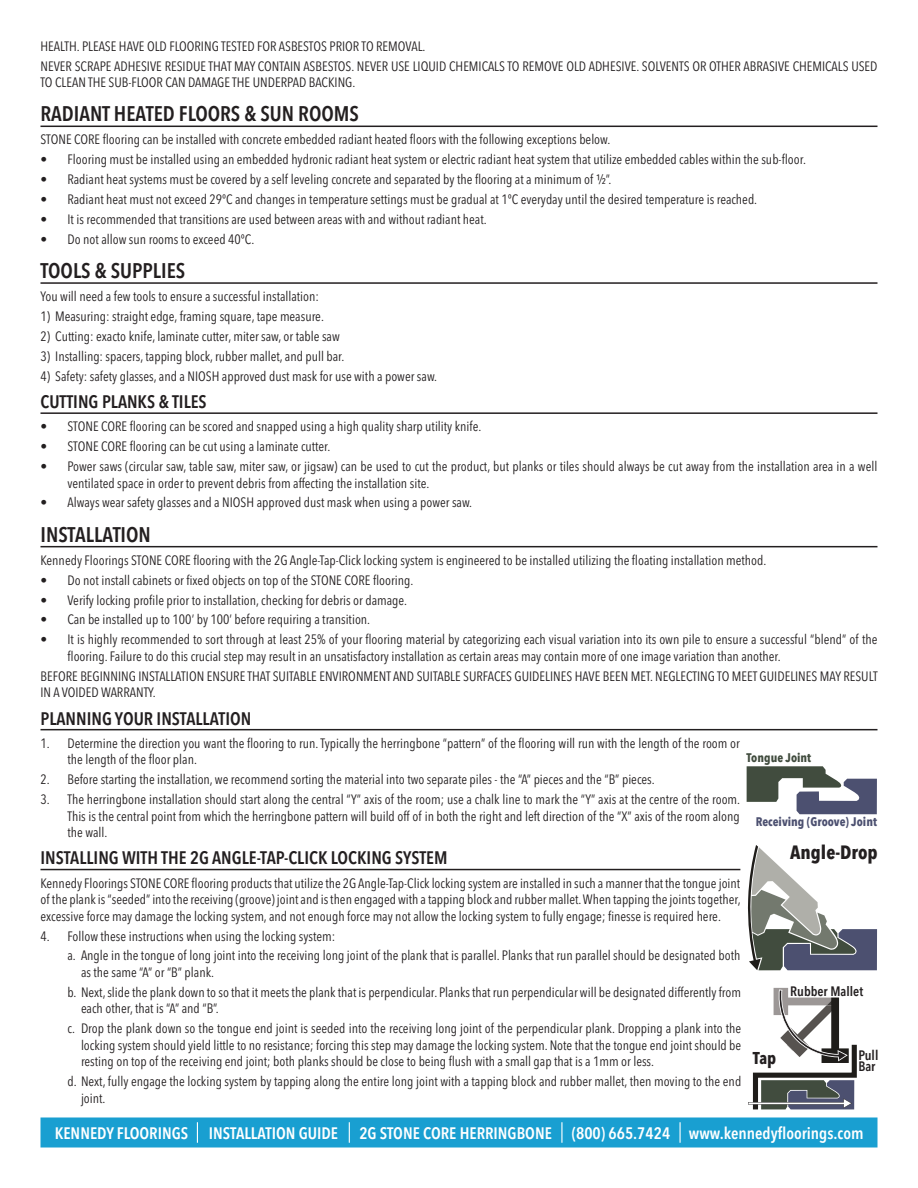
<style>
.page{position:relative;width:918px;height:1188px;background:#fff}
.page>*{position:absolute;margin:0;border:0;box-sizing:border-box;transform-origin:0 0}
.HEADINGS{font:600 condensed 21px "Avenir Next LT Pro";color:#231f20}
.t1{font:700 condensed 19.05px "Avenir Next LT Pro";color:#231f20}
.SUB_HEADINGS{font:600 condensed 18px "Avenir Next LT Pro";color:#231f20}
.t2{font:700 condensed 16.95px "Avenir Next LT Pro";color:#231f20}
.t3{font:600 condensed 16.5px "Avenir Next LT Pro";color:#fff}
.t4{font:600 condensed 13.65px/10.2px "Avenir Next LT Pro";color:#231f20}
.BODY_TEXT{font:condensed 13.5px/16.5px "Avenir Next LT Pro";color:#231f20}
.t5{font:700 condensed 12.45px "Avenir Next LT Pro";color:#4c5070}
.t6{font:700 condensed 12.45px "Avenir Next LT Pro";color:#414c3e}
</style>
<div class="page">
<div style="left:40px;top:1118px;width:838px;height:30px;background:#199fd1"></div>
<svg style="left:680px;top:1122px;width:1px;height:21px"></svg>
<svg style="left:561px;top:1122px;width:1px;height:21px"></svg>
<svg style="left:349px;top:1122px;width:1px;height:21px"></svg>
<svg style="left:197px;top:1122px;width:1px;height:21px"></svg>
<hr style="left:40px;top:126px;width:838px;height:1px;background:#231f20">
<hr style="left:40px;top:282px;width:838px;height:2px;background:#231f20">
<hr style="left:40px;top:412px;width:838px;height:2px;background:#231f20">
<hr style="left:40px;top:546px;width:838px;height:1px;background:#231f20">
<hr style="left:40px;top:729px;width:838px;height:1px;background:#231f20">
<hr style="left:40px;top:869px;width:700px;height:1px;background:#231f20">
<svg style="left:748px;top:845px;width:129px;height:125px"></svg>
<svg style="left:748px;top:988px;width:109px;height:121px"></svg>
<svg style="left:747px;top:766px;width:130px;height:48px"></svg>
<p class="BODY_TEXT" style="left:40px;top:38px;width:387px">HEALTH. PLEASE HAVE OLD FLOORING TESTED FOR ASBESTOS PRIOR TO REMOVAL.</p>
<p class="BODY_TEXT" style="left:40px;top:58px;width:839px">NEVER SCRAPE ADHESIVE RESIDUE THAT MAY CONTAIN ASBESTOS. NEVER USE LIQUID CHEMICALS TO REMOVE OLD ADHESIVE. SOLVENTS OR OTHER ABRASIVE CHEMICALS USED<br>TO CLEAN THE SUB-FLOOR CAN DAMAGE THE UNDERPAD BACKING.</p>
<p class="HEADINGS" style="left:40px;top:101px;width:320px">RADIANT HEATED FLOORS &amp; SUN ROOMS</p>
<p class="BODY_TEXT" style="left:40px;top:131px;width:571px">STONE CORE flooring can be installed with concrete embedded radiant heated floors with the following exceptions below.</p>
<p class="BODY_TEXT" style="left:40px;top:151px;width:767px">• Flooring must be installed using an embedded hydronic radiant heat system or electric radiant heat system that utilize embedded cables within the sub-floor.</p>
<p class="BODY_TEXT" style="left:40px;top:171px;width:573px">• Radiant heat systems must be covered by a self leveling concrete and separated by the flooring at a minimum of ½”.</p>
<p class="BODY_TEXT" style="left:40px;top:191px;width:718px">• Radiant heat must not exceed 29ºC and changes in temperature settings must be gradual at 1ºC everyday until the desired temperature is reached.</p>
<p class="BODY_TEXT" style="left:40px;top:211px;width:448px">• It is recommended that transitions are used between areas with and without radiant heat.</p>
<p class="BODY_TEXT" style="left:40px;top:231px;width:215px">• Do not allow sun rooms to exceed 40ºC.</p>
<p class="HEADINGS" style="left:40px;top:258px;width:146px">TOOLS &amp; SUPPLIES</p>
<p class="BODY_TEXT" style="left:40px;top:288px;width:280px">You will need a few tools to ensure a successful installation:</p>
<p class="BODY_TEXT" style="left:40px;top:308px;width:285px">1) Measuring: straight edge, framing square, tape measure.</p>
<p class="BODY_TEXT" style="left:40px;top:328px;width:301px">2) Cutting: exacto knife, laminate cutter, miter saw, or table saw</p>
<p class="BODY_TEXT" style="left:40px;top:348px;width:306px">3) Installing: spacers, tapping block, rubber mallet, and pull bar.</p>
<p class="BODY_TEXT" style="left:40px;top:368px;width:398px">4) Safety: safety glasses, and a NIOSH approved dust mask for use with a power saw.</p>
<p class="SUB_HEADINGS" style="left:40px;top:391px;width:168px">CUTTING PLANKS &amp; TILES</p>
<p class="BODY_TEXT" style="left:40px;top:418px;width:442px">• STONE CORE flooring can be scored and snapped using a high quality sharp utility knife.</p>
<p class="BODY_TEXT" style="left:40px;top:438px;width:292px">• STONE CORE flooring can be cut using a laminate cutter.</p>
<p class="BODY_TEXT" style="left:68px;top:458px;width:811px;text-indent:-27px">• Power saws (circular saw, table saw, miter saw, or jigsaw) can be used to cut the product, but planks or tiles should always be cut away from the installation area in a well ventilated space in order to prevent debris from affecting the installation site.</p>
<p class="BODY_TEXT" style="left:40px;top:494px;width:433px">• Always wear safety glasses and a NIOSH approved dust mask when using a power saw.</p>
<p class="HEADINGS" style="left:40px;top:521px;width:112px">INSTALLATION</p>
<p class="BODY_TEXT" style="left:40px;top:552px;width:727px">Kennedy Floorings STONE CORE flooring with the 2G Angle-Tap-Click locking system is engineered to be installed utilizing the floating installation method.</p>
<p class="BODY_TEXT" style="left:40px;top:572px;width:374px">• Do not install cabinets or fixed objects on top of the STONE CORE flooring.</p>
<p class="BODY_TEXT" style="left:40px;top:592px;width:368px">• Verify locking profile prior to installation, checking for debris or damage.</p>
<p class="BODY_TEXT" style="left:40px;top:611px;width:331px">• Can be installed up to 100’ by 100’ before requiring a transition.</p>
<p class="BODY_TEXT" style="left:68px;top:631px;width:811px;text-indent:-27px">• It is highly recommended to sort through at least 25% of your flooring material by categorizing each visual variation into its own pile to ensure a successful “blend” of the flooring. Failure to do this crucial step may result in an unsatisfactory installation as certain areas may contain more of one image variation than another.</p>
<p class="BODY_TEXT" style="left:40px;top:668px;width:839px">BEFORE BEGINNING INSTALLATION ENSURE THAT SUITABLE ENVIRONMENT AND SUITABLE SURFACES GUIDELINES HAVE BEEN MET. NEGLECTING TO MEET GUIDELINES MAY RESULT<br>IN A VOIDED WARRANTY.</p>
<p class="SUB_HEADINGS" style="left:40px;top:707px;width:212px">PLANNING YOUR INSTALLATION</p>
<p class="BODY_TEXT" style="left:68px;top:735px;width:674px;text-indent:-27px">1. Determine the direction you want the flooring to run. Typically the herringbone “pattern” of the flooring will run with the length of the room or the length of the floor plan.</p>
<p class="BODY_TEXT" style="left:40px;top:771px;width:616px">2. Before starting the installation, we recommend sorting the material into two separate piles - the “A” pieces and the “B” pieces.</p>
<p class="BODY_TEXT" style="left:68px;top:791px;width:674px;text-align:justify;text-indent:-27px">3. The herringbone installation should start along the central “Y” axis of the room; use a chalk line to mark the “Y” axis at the centre of the room.<br>This is the central point from which the herringbone pattern will build off of in both the right and left direction of the “X” axis of the room along the wall.</p>
<p class="SUB_HEADINGS" style="left:40px;top:847px;width:409px">INSTALLING WITH THE 2G ANGLE-TAP-CLICK LOCKING SYSTEM</p>
<p class="BODY_TEXT" style="left:40px;top:875px;width:702px;text-align:justify">Kennedy Floorings STONE CORE flooring products that utilize the 2G Angle-Tap-Click locking system are installed in such a manner that the tongue joint of the plank is “seeded” into the receiving (groove) joint and is then engaged with a tapping block and rubber mallet. When tapping the joints together, excessive force may damage the locking system, and not enough force may not allow the locking system to fully engage; finesse is required here.</p>
<p class="BODY_TEXT" style="left:40px;top:928px;width:296px">4. Follow these instructions when using the locking system:</p>
<p class="BODY_TEXT" style="left:81px;top:947px;width:661px;text-indent:-14px">a. Angle in the tongue of long joint into the receiving long joint of the plank that is parallel. Planks that run parallel should be designated both as the same “A” or “B” plank.</p>
<p class="BODY_TEXT" style="left:81px;top:984px;width:662px;text-indent:-14px">b. Next, slide the plank down to so that it meets the plank that is perpendicular. Planks that run perpendicular will be designated differently from each other, that is “A” and “B”.</p>
<p class="BODY_TEXT" style="left:81px;top:1020px;width:662px;text-align:justify;text-indent:-14px">c. Drop the plank down so the tongue end joint is seeded into the receiving long joint of the perpendicular plank. Dropping a plank into the locking system should yield little to no resistance; forcing this step may damage the locking system. Note that the tongue end joint should be resting on top of the receiving end joint; both planks should be close to being flush with a small gap that is a 1mm or less.</p>
<p class="BODY_TEXT" style="left:81px;top:1073px;width:662px;text-indent:-14px">d. Next, fully engage the locking system by tapping along the entire long joint with a tapping block and rubber mallet, then moving to the end joint.</p>
<p class="t6" style="left:747px;top:750px;width:66px">Tongue Joint</p>
<p class="t5" style="left:756px;top:814px;width:123px">Receiving (Groove) Joint</p>
<p class="t1" style="left:790px;top:841px;width:89px">Angle-Drop</p>
<p class="t4" style="left:790px;top:987px;width:75px">Rubber Mallet</p>
<p class="t4" style="left:858px;top:1050px;width:22px">Pull<br>Bar</p>
<p class="t2" style="left:753px;top:1048px;width:25px">Tap</p>
<p class="t3" style="left:55px;top:1123px;width:285px">KENNEDY FLOORINGS INSTALLATION GUIDE</p>
<p class="t3" style="left:359px;top:1123px;width:506px">2G STONE CORE HERRINGBONE (800) 665.7424 www.kennedyfloorings.com</p>
</div>
